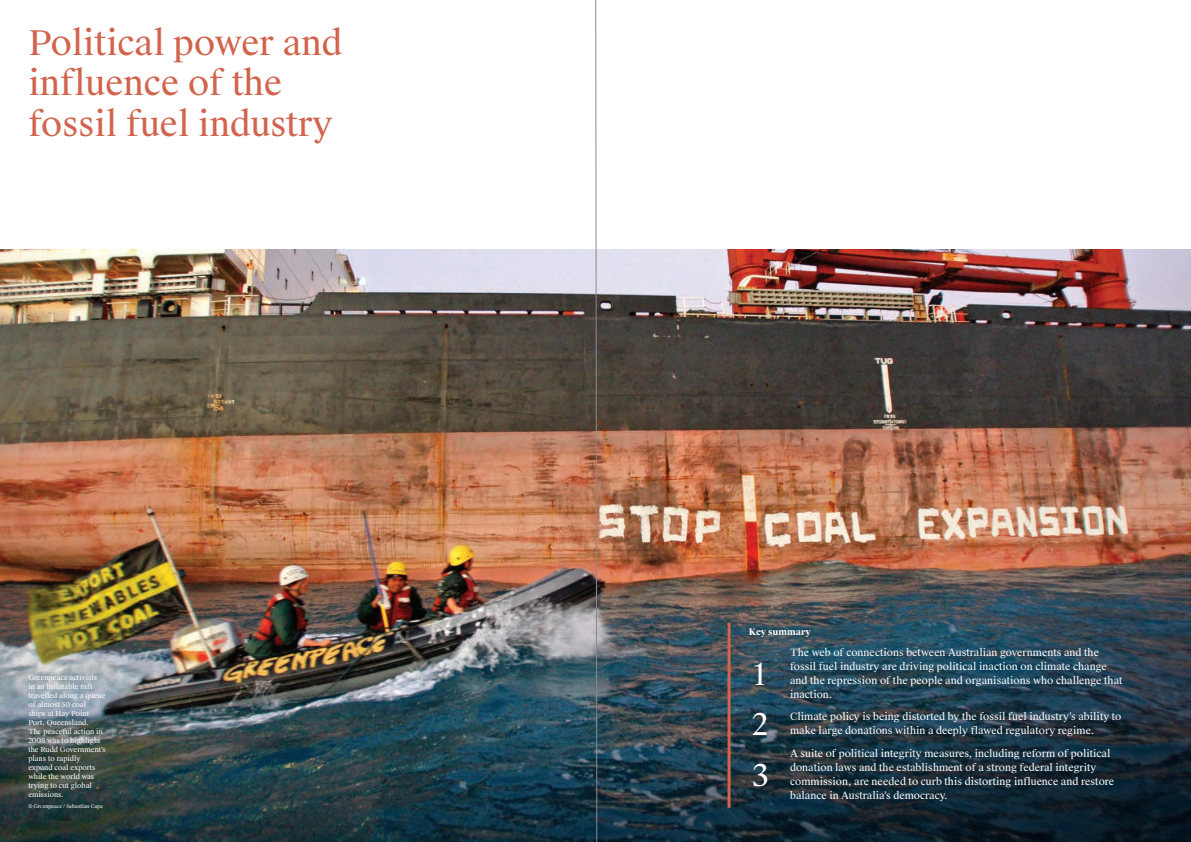
<style>
.page{position:relative;width:1191px;height:842px;background:#fff}
.page>*{position:absolute;margin:0;border:0;box-sizing:border-box;transform-origin:0 0}
.t1{font:34px/40.8px "Suisse Works";color:#d2634c}
.t2{font:30px "Suisse Works";color:#fff}
.t3{font:10px/14px "Suisse Works";color:#fff}
.t4{font:700 9px "Suisse Works";color:#fff}
.t5{font:7px/9px "Suisse Works";color:#fff}
.t6{font:5px "Suisse Works";color:#fff}
</style>
<div class="page">
<img style="left:0;top:250px;width:1191px;height:592px">
<img style="left:41px;top:521px;width:1150px;height:321px">
<hr style="left:727px;top:623px;width:3px;height:25px;background:#d2634c">
<hr style="left:727px;top:648px;width:3px;height:160px;background:#d2634c">
<svg style="left:595px;top:0;width:2px;height:842px;background:#918b89"></svg>
<h1 class="t1" style="left:28px;top:23px;width:315px">Political power and influence of the fossil fuel industry</h1>
<p class="t5" style="left:28px;top:673px;width:79px">Greenpeace activists<br>in an inflatable raft travelled along a queue of almost 50 coal<br>ships at Hay Point<br>Port, Queensland.<br>The peaceful action in<br>2008 was to highlight the Rudd Government’s plans to rapidly expand coal exports while the world was trying to cut global emissions.</p>
<p class="t6" style="left:28px;top:803px;width:76px">© Greenpeace / Sebastian Capa</p>
<p class="t4" style="left:749px;top:626px;width:63px">Key summary</p>
<h2 class="t2" style="left:753px;top:655px;width:15px">1</h2>
<p class="t3" style="left:790px;top:646px;width:334px">The web of connections between Australian governments and the fossil fuel industry are driving political inaction on climate change and the repression of the people and organisations who challenge that inaction.</p>
<h2 class="t2" style="left:753px;top:706px;width:17px">2</h2>
<p class="t3" style="left:790px;top:709px;width:333px">Climate policy is being distorted by the fossil fuel industry’s ability to make large donations within a deeply flawed regulatory regime.</p>
<h2 class="t2" style="left:753px;top:757px;width:18px">3</h2>
<p class="t3" style="left:790px;top:747px;width:326px">A suite of political integrity measures, including reform of political donation laws and the establishment of a strong federal integrity commission, are needed to curb this distorting influence and restore balance in Australia’s democracy.</p>
</div>
